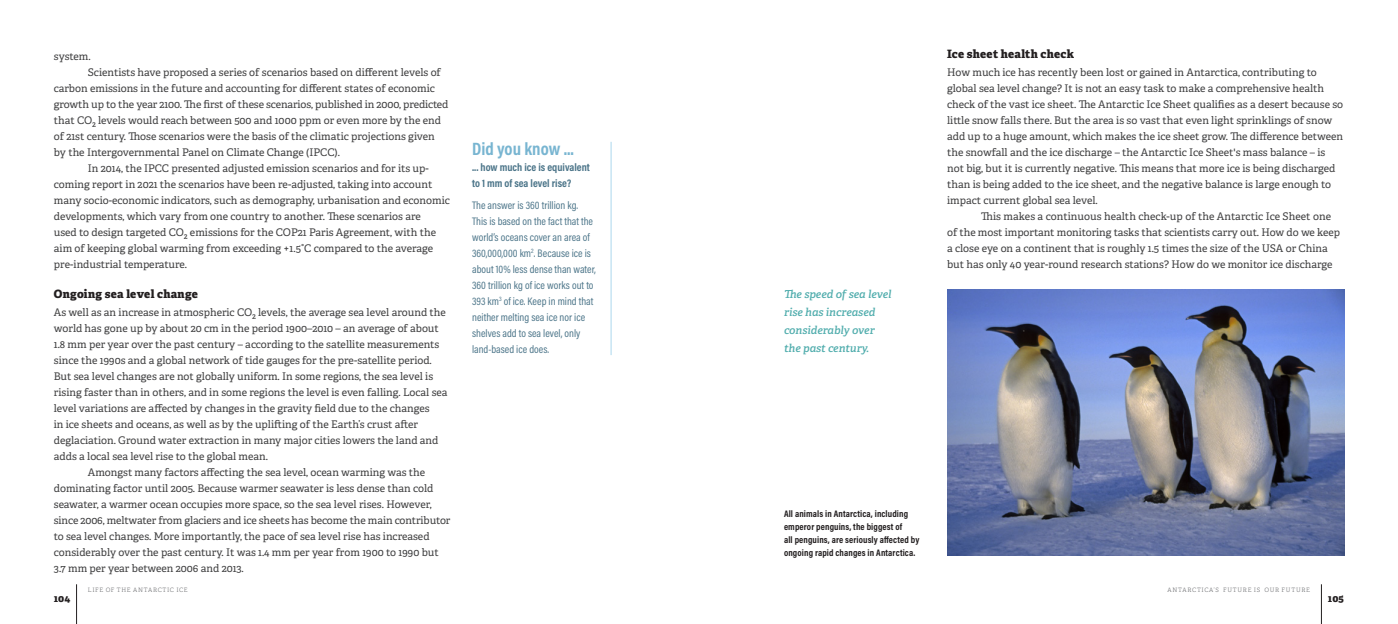
<style>
.page{position:relative;width:1398px;height:624px;background:#fff}
.page>*{position:absolute;margin:0;border:0;box-sizing:border-box;transform-origin:0 0}
.t1{font:700 18px "Acumin Pro Cond";color:#78b5d1}
.t2{font:800 11.5px "Adelle";letter-spacing:.02em;color:#231f20}
.t3{font:11px/16px "Acumin Pro Cond";color:#4c7589}
.t4{font:italic 600 11px/18px "Adelle";color:#51adad}
.t5{font:700 11px/16px "Acumin Pro Cond";color:#4c7589}
.t6{font:10.5px/16px "Adelle";color:#3e3e3f}
.t7{font:800 10px "Adelle";letter-spacing:.01em;color:#231f20}
.t8{font:700 9.5px/13px "Acumin Pro Cond";letter-spacing:.01em;color:#231f20}
.t9{font:300 6px "Adelle";letter-spacing:.115em;color:#6c6d70}
</style>
<div class="page">
<hr style="left:76px;top:584px;width:1px;height:40px;background:#231f20">
<hr style="left:1321px;top:584px;width:1px;height:40px;background:#231f20">
<img style="left:947px;top:289px;width:397px;height:267px">
<hr style="left:610px;top:142px;width:1px;height:213px;background:#abd8ed">
<p class="t6" style="left:54px;top:48px;width:38px">system.</p>
<p class="t6" style="left:88px;top:64px;width:354px">Scientists have proposed a series of scenarios based on different levels of</p>
<p class="t6" style="left:54px;top:80px;width:382px">carbon emissions in the future and accounting for different states of economic</p>
<p class="t6" style="left:54px;top:96px;width:396px">growth up to the year 2100. The first of these scenarios, published in 2000, predicted</p>
<p class="t6" style="left:54px;top:112px;width:389px">that CO2 levels would reach between 500 and 1000 ppm or even more by the end</p>
<p class="t6" style="left:54px;top:128px;width:382px">of 21st century. Those scenarios were the basis of the climatic projections given</p>
<p class="t6" style="left:54px;top:144px;width:288px">by the Intergovernmental Panel on Climate Change (IPCC).</p>
<p class="t6" style="left:88px;top:160px;width:342px">In 2014, the IPCC presented adjusted emission scenarios and for its up-</p>
<p class="t6" style="left:54px;top:176px;width:380px">coming report in 2021 the scenarios have been re-adjusted, taking into account</p>
<p class="t6" style="left:54px;top:192px;width:397px">many socio-economic indicators, such as demography, urbanisation and economic</p>
<p class="t6" style="left:54px;top:208px;width:368px">developments, which vary from one country to another. These scenarios are</p>
<p class="t6" style="left:54px;top:224px;width:384px">used to design targeted CO2 emissions for the COP21 Paris Agreement, with the</p>
<p class="t6" style="left:54px;top:240px;width:381px">aim of keeping global warming from exceeding +1.5°C compared to the average</p>
<p class="t6" style="left:54px;top:256px;width:135px">pre--industrial temperature.</p>
<p class="t2" style="left:54px;top:286px;width:146px">Ongoing sea level change</p>
<p class="t6" style="left:54px;top:304px;width:393px">As well as an increase in atmospheric CO2 levels, the average sea level around the</p>
<p class="t6" style="left:54px;top:320px;width:386px">world has gone up by about 20 cm in the period 1900–2010 – an average of about</p>
<p class="t6" style="left:54px;top:336px;width:387px">1.8 mm per year over the past century – according to the satellite measurements</p>
<p class="t6" style="left:54px;top:352px;width:379px">since the 1990s and a global network of tide gauges for the pre-satellite period.</p>
<p class="t6" style="left:54px;top:368px;width:381px">But sea level changes are not globally uniform. In some regions, the sea level is</p>
<p class="t6" style="left:54px;top:384px;width:395px">rising faster than in others, and in some regions the level is even falling. Local sea</p>
<p class="t6" style="left:54px;top:400px;width:377px">level variations are affected by changes in the gravity field due to the changes</p>
<p class="t6" style="left:54px;top:416px;width:366px">in ice sheets and oceans, as well as by the uplifting of the Earth’s crust after</p>
<p class="t6" style="left:54px;top:432px;width:386px">deglaciation. Ground water extraction in many major cities lowers the land and</p>
<p class="t6" style="left:54px;top:448px;width:216px">adds a local sea level rise to the global mean.</p>
<p class="t6" style="left:88px;top:464px;width:339px">Amongst many factors affecting the sea level, ocean warming was the</p>
<p class="t6" style="left:54px;top:480px;width:381px">dominating factor until 2005. Because warmer seawater is less dense than cold</p>
<p class="t6" style="left:54px;top:496px;width:379px">seawater, a warmer ocean occupies more space, so the sea level rises. However,</p>
<p class="t6" style="left:54px;top:512px;width:398px">since 2006, meltwater from glaciers and ice sheets has become the main contributor</p>
<p class="t6" style="left:54px;top:528px;width:377px">to sea level changes. More importantly, the pace of sea level rise has increased</p>
<p class="t6" style="left:54px;top:544px;width:386px">considerably over the past century. It was 1.4 mm per year from 1900 to 1990 but</p>
<p class="t6" style="left:54px;top:560px;width:191px">3.7 mm per year between 2006 and 2013.</p>
<h1 class="t1" style="left:472px;top:137px;width:103px">Did you know ...</h1>
<p class="t5" style="left:472px;top:159px;width:119px">... how much ice is equivalent to 1 mm of sea level rise?</p>
<p class="t3" style="left:472px;top:197px;width:125px">The answer is 360 trillion kg.<br>This is based on the fact that the world’s oceans cover an area of<br>360,000,000 km<sup>2</sup>. Because ice is about 10% less dense than water,<br>360 trillion kg of ice works out to<br>393 km<sup>3</sup> of ice. Keep in mind that neither melting sea ice nor ice shelves add to sea level, only land-based ice does.</p>
<p class="t4" style="left:784px;top:285px;width:109px">The speed of sea level rise has increased considerably over the past century.</p>
<p class="t2" style="left:947px;top:46px;width:128px">Ice sheet health check</p>
<p class="t6" style="left:947px;top:64px;width:397px">How much ice has recently been lost or gained in Antarctica, contributing to global sea level change? It is not an easy task to make a comprehensive health check of the vast ice sheet. The Antarctic Ice Sheet qualifies as a desert because so little snow falls there. But the area is so vast that even light sprinklings of snow add up to a huge amount, which makes the ice sheet grow. The difference between the snowfall and the ice discharge – the Antarctic Ice Sheet's mass balance – is not big, but it is currently negative. This means that more ice is being discharged than is being added to the ice sheet, and the negative balance is large enough to impact current global sea level.</p>
<p class="t6" style="left:947px;top:208px;width:394px;text-indent:34px">This makes a continuous health check-up of the Antarctic Ice Sheet one of the most important monitoring tasks that scientists carry out. How do we keep a close eye on a continent that is roughly 1.5 times the size of the USA or China but has only 40 year-round research stations? How do we monitor ice discharge</p>
<p class="t8" style="left:784px;top:507px;width:137px">All animals in Antarctica, including emperor penguins, the biggest of<br>all penguins, are seriously affected by ongoing rapid changes in Antarctica.</p>
<p class="t9" style="left:88px;top:586px;width:101px">LIFE OF THE ANTARCTIC ICE</p>
<p class="t9" style="left:1167px;top:586px;width:11px">ANTARCTICA</p>
<p class="t9" style="left:1213px;top:586px;width:93px">’S FUTURE IS OUR FUTURE</p>
<p class="t7" style="left:54px;top:591px;width:18px">104</p>
<p class="t7" style="left:1327px;top:591px;width:18px">105</p>
</div>
